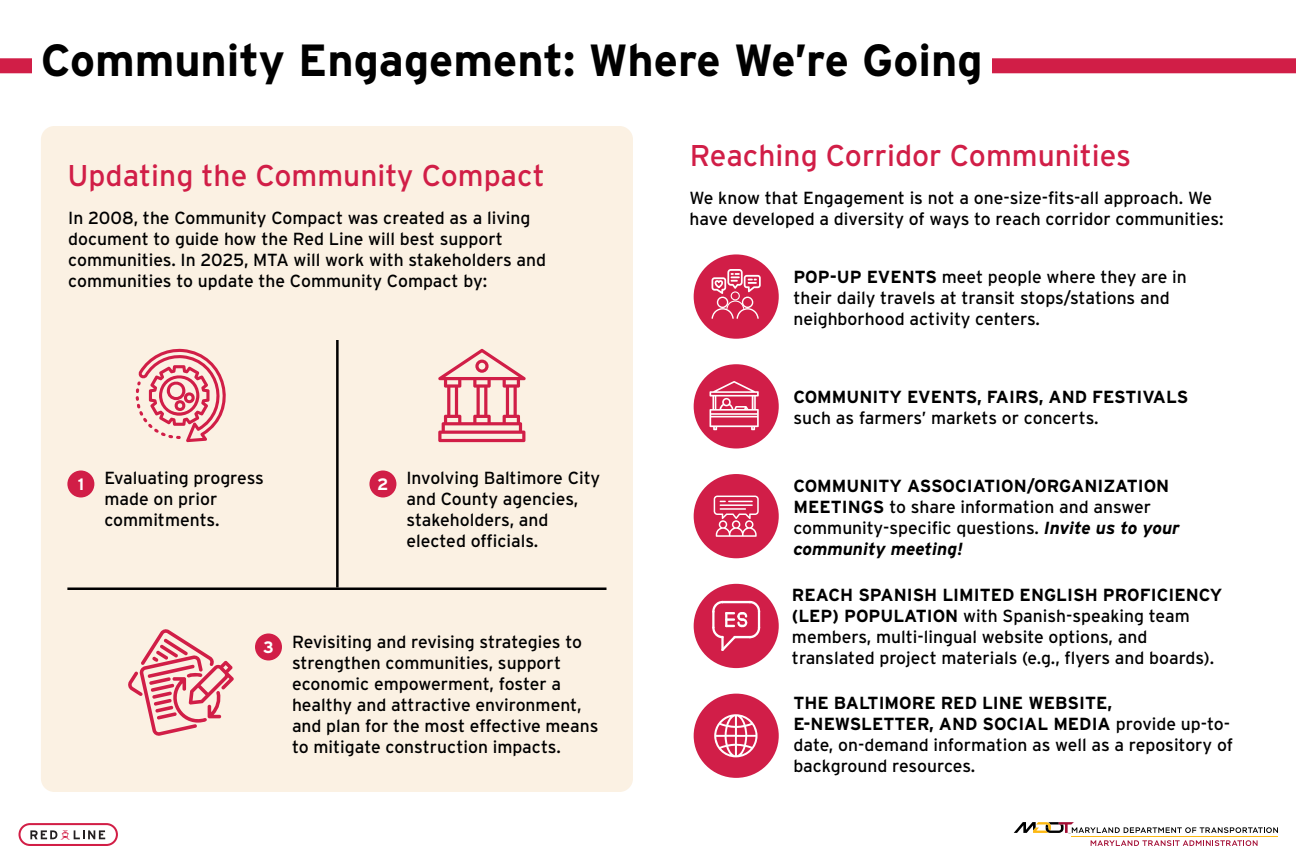
<style>
.page{position:relative;width:1296px;height:864px;background:#fff}
.page>*{position:absolute;margin:0;border:0;box-sizing:border-box;transform-origin:0 0}
.t1{font:700 45px "Interstate";color:#000}
.t2{font:30px "Interstate";color:#d11e47}
.t3{font:17.5px/21px "Interstate";color:#000}
.t4{font:700 17.5px "Interstate";color:#000}
.s1{font-weight:700}
.s2{font-weight:700;font-style:italic}
</style>
<div class="page">
<div style="left:19px;top:823px;width:99px;height:23px;border:2px solid #d21e46;border-radius:10px"></div>
<svg style="left:30px;top:830px;width:75px;height:9px"></svg>
<svg style="left:1091px;top:840px;width:167px;height:6px"></svg>
<svg style="left:1014px;top:822px;width:264px;height:12px"></svg>
<hr style="left:1072px;top:836px;width:206px;height:1px;background:#fdb913">
<div style="left:0;top:58px;width:1296px;height:15px;background:#d11e47"></div>
<div style="left:32px;top:40px;width:960px;height:36px;background:#fff"></div>
<div style="left:41px;top:126px;width:592px;height:666px;background:#fbf1e3;border-radius:14px"></div>
<div style="left:67px;top:470px;width:27px;height:27px;background:#d11e47;border-radius:50%"></div>
<div style="left:369px;top:470px;width:27px;height:27px;background:#d11e47;border-radius:50%"></div>
<div style="left:255px;top:633px;width:27px;height:27px;background:#d11e47;border-radius:50%"></div>
<hr style="left:336px;top:340px;width:3px;height:248px;background:#000">
<hr style="left:67px;top:588px;width:539px;height:2px;background:#000">
<svg style="left:136px;top:348px;width:90px;height:94px"></svg>
<svg style="left:438px;top:349px;width:88px;height:93px"></svg>
<svg style="left:128px;top:629px;width:106px;height:107px"></svg>
<div style="left:694px;top:364px;width:85px;height:85px;background:#d11e48;border-radius:50%"></div>
<svg style="left:710px;top:381px;width:49px;height:49px"></svg>
<div style="left:694px;top:474px;width:85px;height:84px;background:#d11e48;border-radius:50%"></div>
<svg style="left:714px;top:496px;width:45px;height:41px"></svg>
<hr style="left:720px;top:504px;width:33px;height:2px;background:#fff">
<hr style="left:720px;top:508px;width:26px;height:2px;background:#fff">
<div style="left:694px;top:694px;width:85px;height:84px;background:#d11e48;border-radius:50%"></div>
<svg style="left:714px;top:714px;width:44px;height:43px"></svg>
<div style="left:694px;top:254px;width:85px;height:85px;background:#d11e47;border-radius:50%"></div>
<svg style="left:712px;top:269px;width:49px;height:50px"></svg>
<div style="left:694px;top:584px;width:85px;height:84px;background:#d11e48;border-radius:50%"></div>
<svg style="left:712px;top:601px;width:48px;height:50px"></svg>
<h1 class="t1" style="left:41px;top:36px;width:943px">Community Engagement: Where We’re Going</h1>
<h2 class="t2" style="left:67px;top:159px;width:479px">Updating the Community Compact</h2>
<p class="t3" style="left:68px;top:208px;width:479px">In 2008, the Community Compact was created as a living document to guide how the Red Line will best support communities. In 2025, MTA will work with stakeholders and communities to update the Community Compact by:</p>
<p class="t3" style="left:104px;top:468px;width:161px;text-indent:-27px"><sub>1</sub> Evaluating progress made on prior commitments.</p>
<p class="t3" style="left:406px;top:468px;width:195px;text-indent:-29px"><sub>2</sub> Involving Baltimore City and County agencies, stakeholders, and elected officials.</p>
<p class="t3" style="left:292px;top:631px;width:308px;text-indent:-29px"><sub>3</sub> Revisiting and revising strategies to strengthen communities, support economic empowerment, foster a healthy and attractive environment, and plan for the most effective means to mitigate construction impacts.</p>
<h2 class="t2" style="left:690px;top:139px;width:443px">Reaching Corridor Communities</h2>
<p class="t3" style="left:690px;top:188px;width:536px">We know that Engagement is not a one-size-fits-all approach. We have developed a diversity of ways to reach corridor communities:</p>
<p class="t3" style="left:793px;top:266px;width:395px"><span class="s1">POP-UP EVENTS</span> meet people where they are in their daily travels at transit stops/stations and neighborhood activity centers.</p>
<p class="t4" style="left:793px;top:387px;width:397px">COMMUNITY EVENTS, FAIRS, AND FESTIVALS</p>
<p class="t3" style="left:793px;top:407px;width:307px">such as farmers’ markets or concerts.</p>
<p class="t3" style="left:793px;top:475px;width:388px"><span class="s1">COMMUNITY ASSOCIATION/ORGANIZATION MEETINGS</span> to share information and answer community-specific questions. <span class="s2">Invite us to your community meeting!</span></p>
<p class="t3" style="left:792px;top:585px;width:432px"><span class="s1">REACH SPANISH LIMITED ENGLISH PROFICIENCY (LEP) POPULATION</span> with Spanish-speaking team members, multi-lingual website options, and translated project materials (e.g., flyers and boards).</p>
<p class="t3" style="left:793px;top:692px;width:441px"><span class="s1">THE BALTIMORE RED LINE WEBSITE, E-NEWSLETTER, AND SOCIAL MEDIA</span> provide up-to&shy;date, on-demand information as well as a repository of background resources.</p>
</div>
